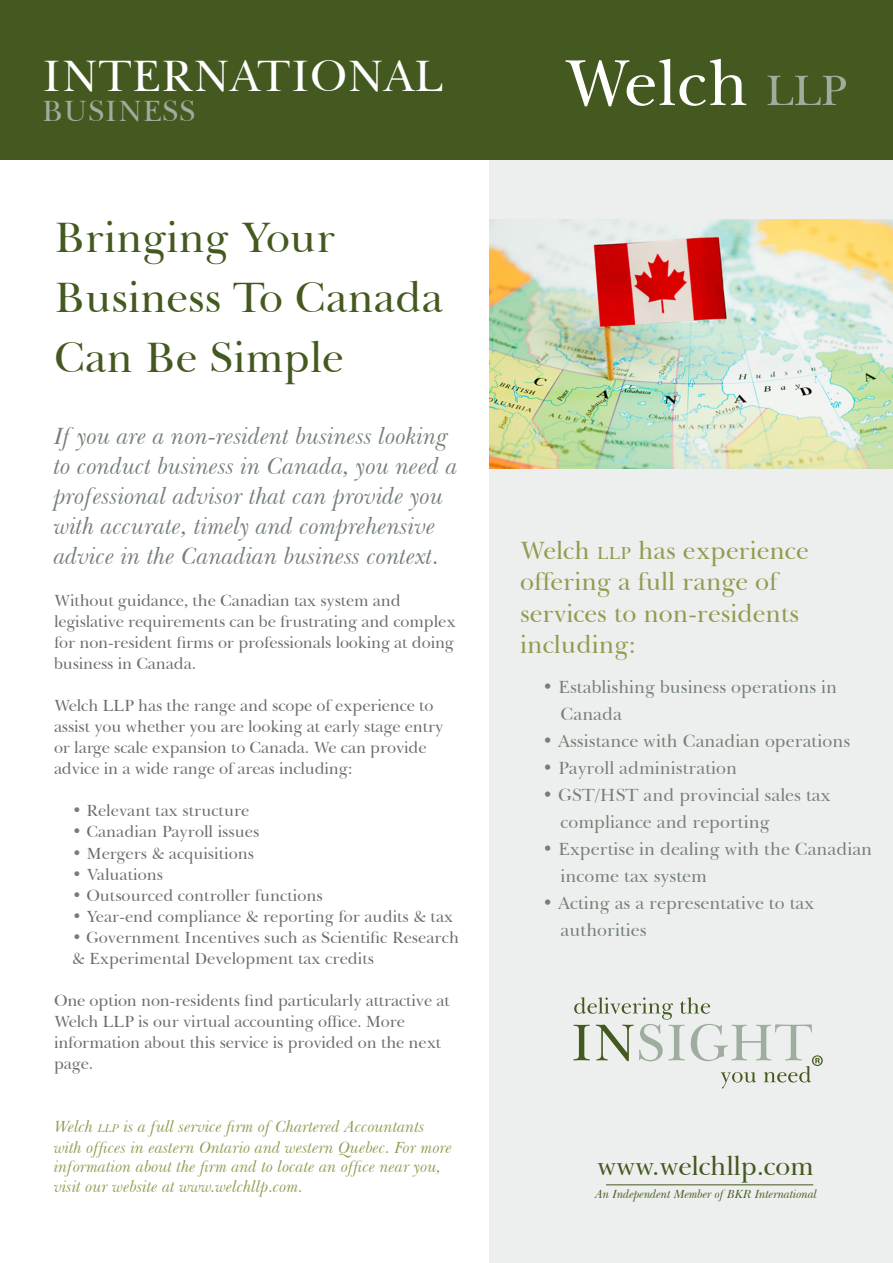
<style>
.page{position:relative;width:893px;height:1263px;background:#fff}
.page>*{position:absolute;margin:0;border:0;box-sizing:border-box;transform-origin:0 0}
.t1{font:45px "Baskerville BT";color:#fff}
.t2{font:43.5px/60px "Baskerville BT";color:#44591f}
.t3{font:30px "Baskerville BT";color:#9ead9e}
.t4{font:27px "Baskerville BT";letter-spacing:-.01em;color:#44591f}
.t5{font:25.5px/31.5px "Baskerville BT";color:#939b50}
.t6{font:italic 24px/30px "Baskerville BT";color:#748076}
.bullets{font:18px/27px "Baskerville BT";color:#748076}
.bullets-2{font:16.5px/21px "Baskerville BT";letter-spacing:-.01em;color:#6c6d70}
.t7{font:italic 16.5px/20.2px "Baskerville BT";color:#939b50}
.t8{font:italic 12px "Baskerville BT";letter-spacing:-.01em;color:#44591f}
.s1{color:#748076}
.s2{font-size:11.55px}
.s3{font-size:17.85px}
</style>
<div class="page">
<div style="left:490px;top:1px;width:403px;height:1262px;background:#ecefed"></div>
<div style="left:0;top:0;width:893px;height:159px;background:#44591f"></div>
<svg style="left:566px;top:59px;width:180px;height:47px"></svg>
<svg style="left:767px;top:76px;width:79px;height:29px"></svg>
<hr style="left:606px;top:1184px;width:207px;height:1px;background:#44591f">
<svg style="left:573px;top:997px;width:250px;height:91px"></svg>
<img style="left:490px;top:219px;width:403px;height:250px">
<p class="t1" style="left:42px;top:45px;width:403px">INTERNATIONAL</p>
<p class="t3" style="left:42px;top:91px;width:155px">BUSINESS</p>
<p class="t2" style="left:54px;top:206px;width:391px">Bringing Your<br>Business To Canada<br>Can Be Simple</p>
<p class="t6" style="left:54px;top:421px;width:405px">If you are a non-resident business looking to conduct business in Canada, you need a professional advisor that can provide you with accurate, timely and comprehensive advice in the Canadian business context.</p>
<p class="bullets-2" style="left:54px;top:590px;width:403px">Without guidance, the Canadian tax system and legislative requirements can be frustrating and complex for non-resident firms or professionals looking at doing business in Canada.</p>
<p class="bullets-2" style="left:54px;top:695px;width:391px">Welch LLP has the range and scope of experience to assist you whether you are looking at early stage entry or large scale expansion to Canada. We can provide advice in a wide range of areas including:</p>
<p class="bullets-2" style="left:72px;top:800px;width:179px"><span class="s1">•</span> Relevant tax structure</p>
<p class="bullets-2" style="left:72px;top:821px;width:189px"><span class="s1">•</span> Canadian Payroll issues</p>
<p class="bullets-2" style="left:72px;top:842px;width:184px"><span class="s1">•</span> Mergers &amp; acquisitions</p>
<p class="bullets-2" style="left:72px;top:863px;width:93px"><span class="s1">•</span> Valuations</p>
<p class="bullets-2" style="left:72px;top:884px;width:252px"><span class="s1">•</span> Outsourced controller functions</p>
<p class="bullets-2" style="left:72px;top:905px;width:383px"><span class="s1">•</span> Year-end compliance &amp; reporting for audits &amp; tax</p>
<p class="bullets-2" style="left:72px;top:926px;width:389px"><span class="s1">•</span> Government Incentives such as Scientific Research &amp; Experimental Development tax credits</p>
<p class="bullets-2" style="left:54px;top:989px;width:397px">One option non-residents find particularly attractive at</p>
<p class="bullets-2" style="left:54px;top:1010px;width:353px">Welch LLP is our virtual accounting office. More</p>
<p class="bullets-2" style="left:54px;top:1031px;width:389px">information about this service is provided on the next</p>
<p class="bullets-2" style="left:54px;top:1052px;width:41px">page.</p>
<p class="t7" style="left:54px;top:1115px;width:400px">Welch <span class="s2">llp</span> is a full service firm of Chartered Accountants with offices in eastern Ontario and western Quebec. For more information about the firm and to locate an office near you, visit our website at www.welchllp.com.</p>
<p class="t5" style="left:520px;top:534px;width:290px">Welch <span class="s3">llp</span> has experience offering a full range of services to non-residents including:</p>
<p class="bullets" style="left:561px;top:672px;width:278px;text-indent:-18px">• Establishing business operations in<br>Canada</p>
<p class="bullets" style="left:543px;top:726px;width:309px">• Assistance with Canadian operations</p>
<p class="bullets" style="left:543px;top:753px;width:196px">• Payroll administration</p>
<p class="bullets" style="left:561px;top:780px;width:272px;text-indent:-18px">• GST/HST and provincial sales tax compliance and reporting</p>
<p class="bullets" style="left:561px;top:834px;width:313px;text-indent:-18px">• Expertise in dealing with the Canadian income tax system</p>
<p class="bullets" style="left:561px;top:888px;width:255px;text-indent:-18px">• Acting as a representative to tax authorities</p>
<p class="t4" style="left:597px;top:1147px;width:218px">www.welchllp.com</p>
<p class="t8" style="left:595px;top:1186px;width:223px">An Independent Member of BKR International</p>
</div>
